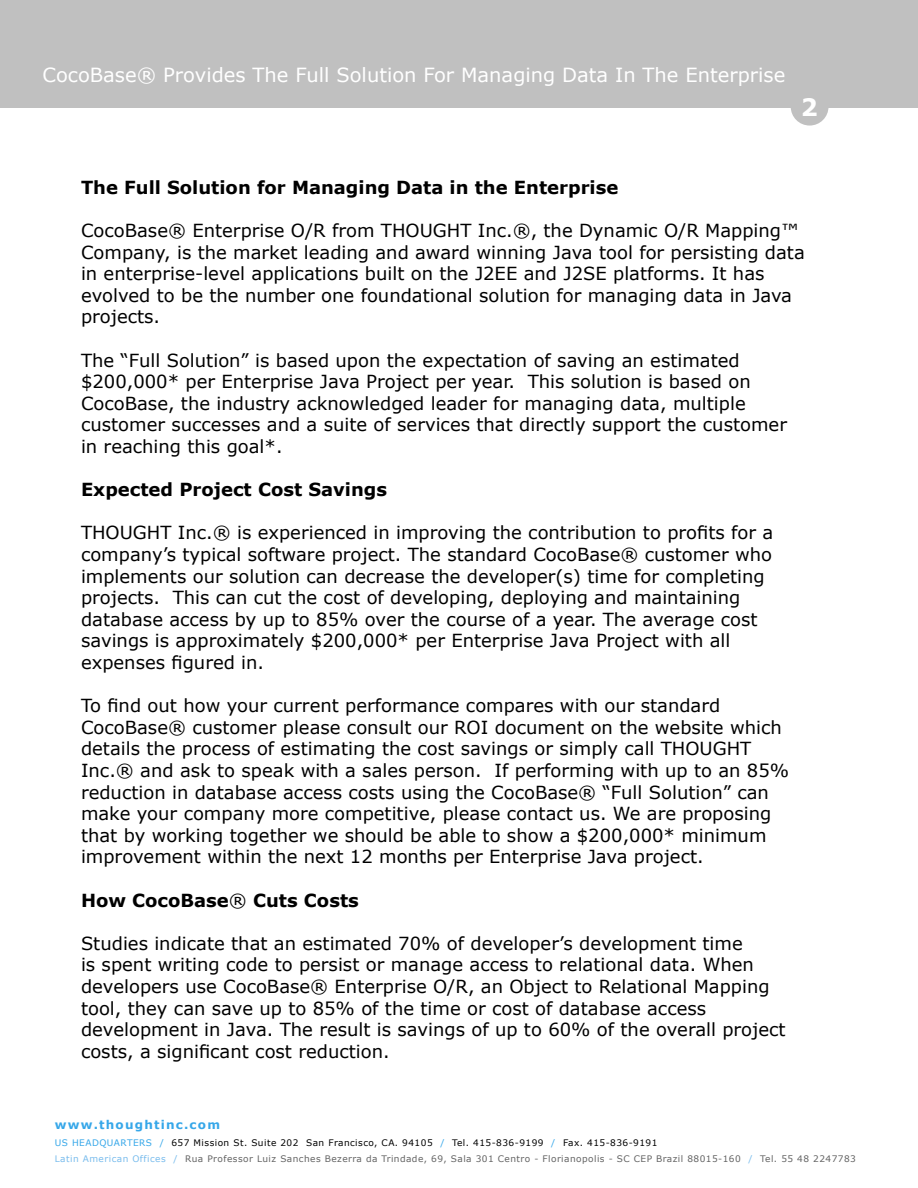
<style>
.page{position:relative;width:918px;height:1188px;background:#fff}
.page>*{position:absolute;margin:0;border:0;box-sizing:border-box;transform-origin:0 0}
.t1{font:700 24px "Verdana";color:#fff}
.t2{font:19.5px "Verdana";color:#fff}
.t3{font:18px/21.6px "Verdana";color:#000}
.heading_1{font:700 18px "Verdana";color:#000}
.t4{font:700 12px "Verdana";letter-spacing:.1em;color:#36a7e9}
.t5{font:9px "Verdana";letter-spacing:.05em;color:#636363}
.t6{font:9px "Verdana";letter-spacing:.05em;color:#000}
.s1{font-weight:400}
.s2{color:#36a7e9}
.s3{color:#79bced}
</style>
<div class="page">
<div style="left:0;top:0;width:918px;height:108px;background:#c0c0c0"></div>
<div style="left:791px;top:88px;width:38px;height:38px;background:#c0c0c0;border-radius:50%"></div>
<p class="t2" style="left:42px;top:63px;width:744px">CocoBase® Provides The Full Solution For Managing Data In The Enterprise</p>
<p class="t1" style="left:801px;top:92px;width:19px">2</p>
<p class="heading_1" style="left:81px;top:176px;width:539px">The Full Solution for Managing Data in the Enterprise</p>
<p class="t3" style="left:81px;top:219px;width:725px">CocoBase® Enterprise O/R from THOUGHT Inc.®, the Dynamic O/R Mapping™ Company, is the market leading and award winning Java tool for persisting data in enterprise-level applications built on the J2EE and J2SE platforms. It has evolved to be the number one foundational solution for managing data in Java projects.</p>
<p class="t3" style="left:81px;top:349px;width:708px">The “Full Solution” is based upon the expectation of saving an estimated $200,000* per Enterprise Java Project per year. This solution is based on CocoBase, the industry acknowledged leader for managing data, multiple customer successes and a suite of services that directly support the customer in reaching this goal*.</p>
<p class="heading_1" style="left:81px;top:478px;width:308px">Expected Project Cost Savings</p>
<p class="t3" style="left:81px;top:521px;width:694px">THOUGHT Inc.® is experienced in improving the contribution to profits for a company’s typical software project. The standard CocoBase® customer who implements our solution can decrease the developer(s) time for completing projects. This can cut the cost of developing, deploying and maintaining database access by up to 85% over the course of a year. The average cost savings is approximately $200,000* per Enterprise Java Project with all expenses figured in.</p>
<p class="t3" style="left:81px;top:694px;width:710px">To find out how your current performance compares with our standard CocoBase® customer please consult our ROI document on the website which details the process of estimating the cost savings or simply call THOUGHT Inc.® and ask to speak with a sales person. If performing with up to an 85% reduction in database access costs using the CocoBase® “Full Solution” can make your company more competitive, please contact us. We are proposing that by working together we should be able to show a $200,000* minimum improvement within the next 12 months per Enterprise Java project.</p>
<p class="heading_1" style="left:81px;top:889px;width:279px">How CocoBase<span class="s1">®</span> Cuts Costs</p>
<p class="t3" style="left:81px;top:932px;width:706px">Studies indicate that an estimated 70% of developer’s development time<br>is spent writing code to persist or manage access to relational data. When developers use CocoBase® Enterprise O/R, an Object to Relational Mapping tool, they can save up to 85% of the time or cost of database access development in Java. The result is savings of up to 60% of the overall project costs, a significant cost reduction.</p>
<p class="t4" style="left:55px;top:1117px;width:167px">www.thoughtinc.com</p>
<p class="t6" style="left:55px;top:1137px;width:604px"><span class="s2">US HEADQUARTERS /</span> 657 Mission St. Suite 202 San Francisco, CA. 94105 <span class="s2">/</span> Tel. 415-836-9199 <span class="s2">/</span> Fax. 415-836-9191</p>
<p class="t5" style="left:55px;top:1153px;width:803px"><span class="s3">Latin American Offices /</span> Rua Professor Luiz Sanches Bezerra da Trindade, 69, Sala 301 Centro - Florianopolis - SC CEP Brazil 88015-160 <span class="s3">/</span> Tel. 55 48 2247783</p>
</div>
